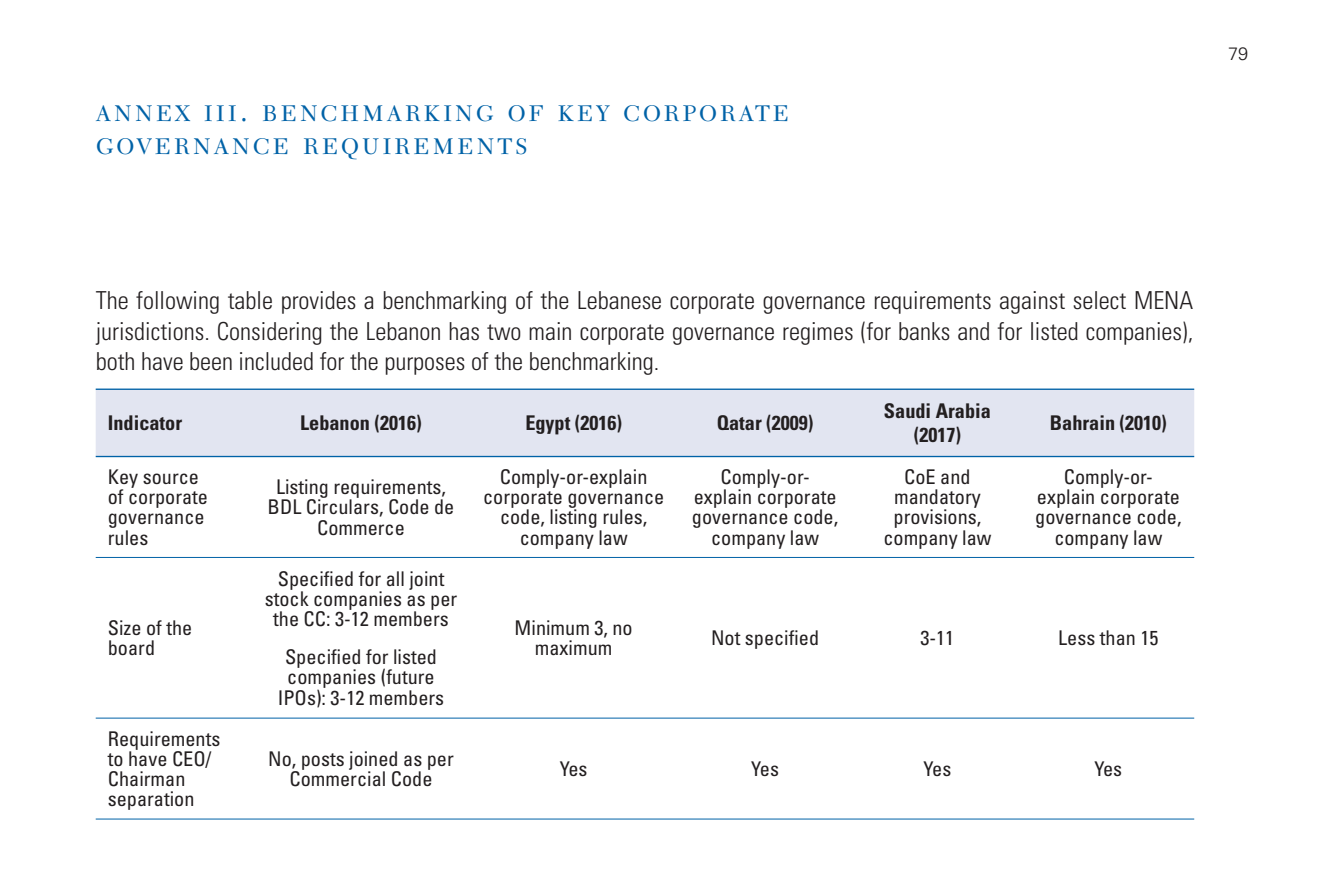
<style>
.page{position:relative;width:1340px;height:893px;background:#fff}
.page>*{position:absolute;margin:0;border:0;box-sizing:border-box;transform-origin:0 0}
.t1{font:300 condensed 24.75px/30.4px "Univers LT Std";color:#231f20;text-align:justify}
.t2{font:23.62px/33.8px "New Caledonia LT";letter-spacing:.115em;color:#0062a7}
.t3{font:condensed 20.25px/20.2px "Univers LT Std";color:#231f20;text-align:center}
.t4{font:700 condensed 20.25px/24.3px "Univers LT Std";color:#231f20;text-align:center}
.t5{font:300 18px "Univers LT Std";color:#231f20}
.s1{font-size:33.75px}
</style>
<div class="page">
<div style="left:96px;top:390px;width:1098px;height:66px;background:#e2e5f1"></div>
<hr style="left:96px;top:557px;width:1098px;height:1px;background:#0062a7">
<hr style="left:96px;top:718px;width:1098px;height:1px;background:#0062a7">
<hr style="left:96px;top:819px;width:1098px;height:1px;background:#0062a7">
<hr style="left:96px;top:389px;width:1098px;height:1px;background:#0062a7">
<hr style="left:96px;top:456px;width:1098px;height:1px;background:#0062a7">
<p class="t2" style="left:96px;top:98px;width:695px">ANNEX III<span class="s1">.</span> BENCHMARKING OF KEY CORPORATE<br>GOVERNANCE REQUIREMENTS</p>
<p class="t5" style="left:1228px;top:46px;width:22px">79</p>
<p class="t1" style="left:96px;top:287px;width:1099px">The following table provides a benchmarking of the Lebanese corporate governance requirements against select MENA jurisdictions. Considering the Lebanon has two main corporate governance regimes (for banks and for listed companies), both have been included for the purposes of the benchmarking.</p>
<p class="t4" style="left:108px;top:412px;width:76px">Indicator</p>
<p class="t4" style="left:300px;top:412px;width:123px">Lebanon (2016)</p>
<p class="t4" style="left:525px;top:412px;width:98px">Egypt (2016)</p>
<p class="t4" style="left:716px;top:412px;width:98px">Qatar (2009)</p>
<p class="t4" style="left:884px;top:400px;width:108px">Saudi Arabia (2017)</p>
<p class="t4" style="left:1049px;top:412px;width:118px">Bahrain (2010)</p>
<p class="t3" style="left:108px;top:468px;width:102px;text-align:left">Key source of corporate governance rules</p>
<p class="t3" style="left:268px;top:478px;width:188px">Listing requirements,<br>BDL Circulars, Code de<br>Commerce</p>
<p class="t3" style="left:483px;top:468px;width:183px">Comply-or-explain corporate governance code, listing rules, company law</p>
<p class="t3" style="left:692px;top:468px;width:148px">Comply-or&shy;explain corporate governance code, company law</p>
<p class="t3" style="left:883px;top:468px;width:109px">CoE and mandatory provisions, company law</p>
<p class="t3" style="left:1035px;top:468px;width:148px">Comply-or&shy;explain corporate governance code, company law</p>
<p class="t3" style="left:108px;top:619px;width:86px;text-align:left">Size of the board</p>
<p class="t3" style="left:108px;top:729px;width:114px;text-align:left">Requirements to have CEO/<br>Chairman separation</p>
<p class="t3" style="left:265px;top:569px;width:194px">Specified for all joint stock companies as per the CC: 3-12 members</p>
<p class="t3" style="left:278px;top:648px;width:168px">Specified for listed companies (future<br>IPOs): 3-12 members</p>
<p class="t3" style="left:514px;top:619px;width:120px">Minimum 3, no maximum</p>
<p class="t3" style="left:711px;top:629px;width:109px">Not specified</p>
<p class="t3" style="left:920px;top:629px;width:35px">3-11</p>
<p class="t3" style="left:1058px;top:629px;width:102px">Less than 15</p>
<p class="t3" style="left:268px;top:750px;width:187px">No, posts joined as per<br>Commercial Code</p>
<p class="t3" style="left:560px;top:760px;width:29px">Yes</p>
<p class="t3" style="left:751px;top:760px;width:29px">Yes</p>
<p class="t3" style="left:923px;top:760px;width:29px">Yes</p>
<p class="t3" style="left:1094px;top:760px;width:29px">Yes</p>
</div>
